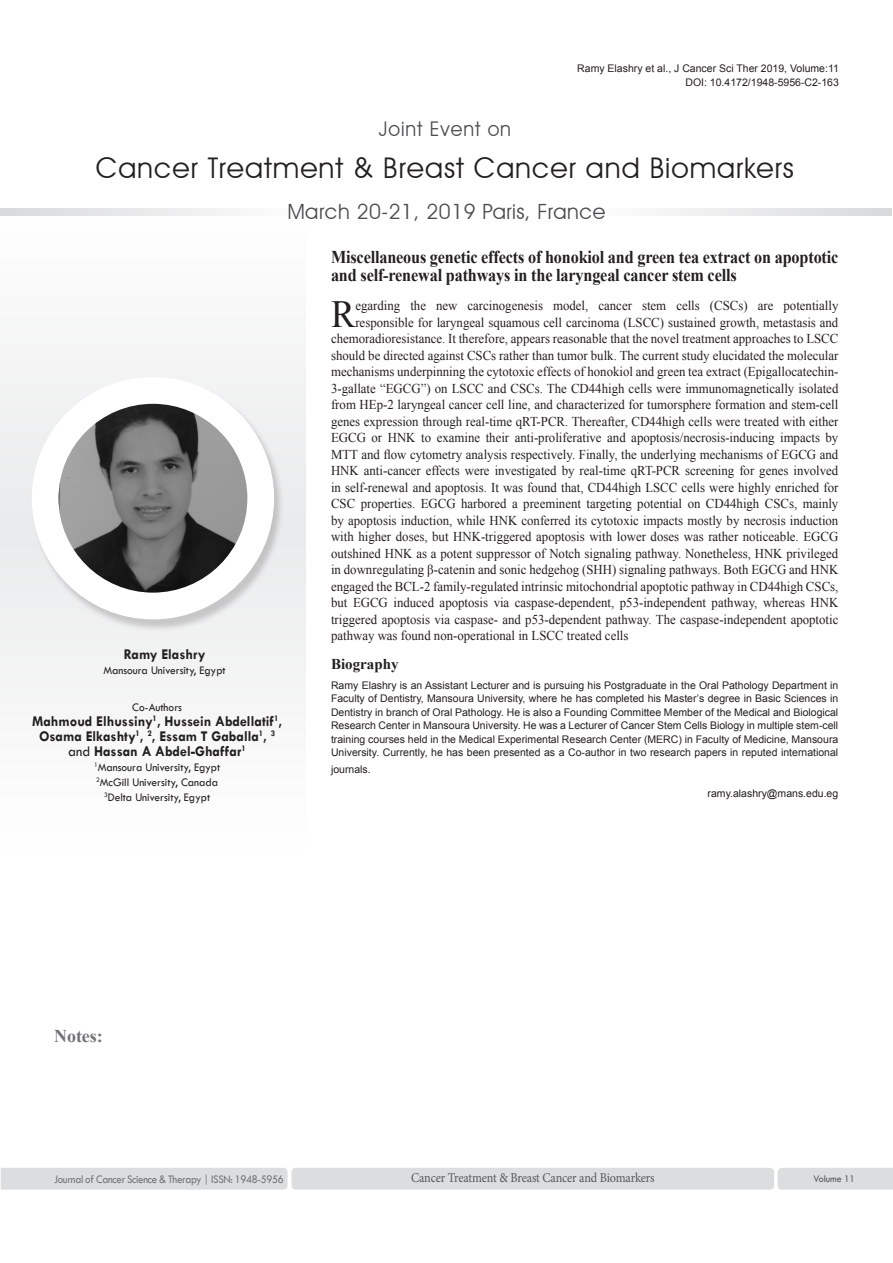
<style>
.page{position:relative;width:893px;height:1263px;background:#fff}
.page>*{position:absolute;margin:0;border:0;box-sizing:border-box;transform-origin:0 0}
.Bio_Heading{font:38.4px "Times New Roman";color:#231f20;scale:.95 1}
.t1{font:28.5px "Avant Garde IT Cby BT";letter-spacing:.035em;color:#231f20}
.t2{font:21px "Avant Garde IT Cby BT";letter-spacing:.025em;color:#4b4c4d}
.t3{font:20.25px "Avant Garde IT Cby BT";letter-spacing:.05em;color:#4b4c4d;scale:.95 1}
.Bio_Heading-2{font:700 18px/18px "Times New Roman";letter-spacing:-.01em;color:#231f20;scale:.9 1}
.t4{font:700 18px "Times New Roman";color:#717275}
.Name{font:700 15px/15px "Tw Cen";color:#231f20;text-align:center;scale:.95 1}
.Bio_Heading-3{font:700 15px "Times New Roman";color:#231f20}
.Bio_Heading-4{font:13.5px "Times New Roman";color:#231f20;scale:.95 1}
.t5{font:13.5px "Minion Pro";letter-spacing:-.015em;color:#57585a;scale:.9 1}
.Name-2{font:12px "Tw Cen";color:#231f20;scale:.95 1}
.t6{font:12px "Tw Cen";letter-spacing:-.025em;color:#717275;scale:.9 1}
.Biography{font:10.5px/13.5px "Arial";color:#231f20;text-align:justify}
.t7{font:10.5px "Tw Cen";letter-spacing:-.01em;color:#57585a;scale:.95 1}
.s1{font-weight:400}
</style>
<div class="page">
<svg style="left:0;top:208px;width:891px;height:8px"></svg>
<div style="left:0;top:535px;width:306px;height:316px;background:#f7f7f8"></div>
<div style="left:0;top:219px;width:306px;height:316px;background:#f7f8f8"></div>
<div style="left:1px;top:1168px;width:287px;height:21px;background:#dcdddf"></div>
<div style="left:291px;top:1168px;width:483px;height:21px;background:#dcdddf;border-radius:4px"></div>
<div style="left:777px;top:1168px;width:116px;height:21px;background:#dcdddf"></div>
<div style="left:31px;top:379px;width:253px;height:253px;background:#231f20;opacity:.2"></div>
<div style="left:32px;top:377px;width:242px;height:242px;background:#fff;border-radius:50%"></div>
<img style="left:59px;top:404px;width:188px;height:189px;border-radius:94px">
<p class="Biography" style="left:577px;top:61px;width:263px">Ramy Elashry et al., J Cancer Sci Ther 2019, Volume:11</p>
<p class="Biography" style="left:685px;top:76px;width:155px">DOI: 10.4172/1948-5956-C2-163</p>
<h3 class="t3" style="left:379px;top:116px;width:141px">Joint Event on</h3>
<h2 class="t1" style="left:96px;top:151px;width:700px">Cancer Treatment &amp; Breast Cancer and Biomarkers</h2>
<h3 class="t2" style="left:287px;top:199px;width:320px">March 20-21, 2019 Paris, France</h3>
<p class="Name" style="left:124px;top:646px;width:87px">Ramy Elashry</p>
<p class="Name-2" style="left:103px;top:663px;width:130px">Mansoura University, Egypt</p>
<p class="Name-2" style="left:132px;top:700px;width:54px">Co-Authors</p>
<p class="Name" style="left:32px;top:714px;width:265px">Mahmoud Elhussiny<sup>1</sup>, Hussein Abdellatif<sup>1</sup>,<br>Osama Elkashty<sup>1</sup>, <sup>2</sup>, Essam T Gaballa<sup>1</sup>, <sup>3 </sup><span class="s1">and</span> Hassan A Abdel-Ghaffar<sup>1</sup></p>
<p class="Name-2" style="left:94px;top:760px;width:134px"><sup>1</sup>Mansoura University, Egypt</p>
<p class="Name-2" style="left:96px;top:775px;width:130px"><sup>2</sup>McGill University, Canada</p>
<p class="Name-2" style="left:104px;top:790px;width:113px"><sup>3</sup>Delta University, Egypt</p>
<p class="Bio_Heading-2" style="left:331px;top:247px;width:565px">Miscellaneous genetic effects of honokiol and green tea extract on apoptotic and self-renewal pathways in the laryngeal cancer stem cells</p>
<p class="Bio_Heading" style="left:331px;top:288px;width:27px">R</p>
<p class="Bio_Heading-4" style="left:355px;top:297px;width:510px">egarding the new carcinogenesis model, cancer stem cells (CSCs) are potentially</p>
<p class="Bio_Heading-4" style="left:355px;top:313px;width:510px">responsible for laryngeal squamous cell carcinoma (LSCC) sustained growth, metastasis and</p>
<p class="Bio_Heading-4" style="left:331px;top:330px;width:536px">chemoradioresistance. It therefore, appears reasonable that the novel treatment approaches to LSCC</p>
<p class="Bio_Heading-4" style="left:331px;top:346px;width:536px">should be directed against CSCs rather than tumor bulk. The current study elucidated the molecular</p>
<p class="Bio_Heading-4" style="left:331px;top:363px;width:536px">mechanisms underpinning the cytotoxic effects of honokiol and green tea extract (Epigallocatechin-</p>
<p class="Bio_Heading-4" style="left:331px;top:379px;width:536px">3-gallate “EGCG”) on LSCC and CSCs. The CD44high cells were immunomagnetically isolated</p>
<p class="Bio_Heading-4" style="left:331px;top:396px;width:536px">from HEp-2 laryngeal cancer cell line, and characterized for tumorsphere formation and stem-cell</p>
<p class="Bio_Heading-4" style="left:331px;top:412px;width:536px">genes expression through real-time qRT-PCR. Thereafter, CD44high cells were treated with either</p>
<p class="Bio_Heading-4" style="left:331px;top:429px;width:536px">EGCG or HNK to examine their anti-proliferative and apoptosis/necrosis-inducing impacts by</p>
<p class="Bio_Heading-4" style="left:331px;top:445px;width:536px">MTT and flow cytometry analysis respectively. Finally, the underlying mechanisms of EGCG and</p>
<p class="Bio_Heading-4" style="left:331px;top:462px;width:536px">HNK anti-cancer effects were investigated by real-time qRT-PCR screening for genes involved</p>
<p class="Bio_Heading-4" style="left:331px;top:478px;width:536px">in self-renewal and apoptosis. It was found that, CD44high LSCC cells were highly enriched for</p>
<p class="Bio_Heading-4" style="left:331px;top:495px;width:536px">CSC properties. EGCG harbored a preeminent targeting potential on CD44high CSCs, mainly</p>
<p class="Bio_Heading-4" style="left:331px;top:511px;width:536px">by apoptosis induction, while HNK conferred its cytotoxic impacts mostly by necrosis induction</p>
<p class="Bio_Heading-4" style="left:331px;top:528px;width:535px">with higher doses, but HNK-triggered apoptosis with lower doses was rather noticeable. EGCG</p>
<p class="Bio_Heading-4" style="left:331px;top:544px;width:535px">outshined HNK as a potent suppressor of Notch signaling pathway. Nonetheless, HNK privileged</p>
<p class="Bio_Heading-4" style="left:331px;top:561px;width:535px">in downregulating β-catenin and sonic hedgehog (SHH) signaling pathways. Both EGCG and HNK</p>
<p class="Bio_Heading-4" style="left:331px;top:577px;width:536px">engaged the BCL-2 family-regulated intrinsic mitochondrial apoptotic pathway in CD44high CSCs,</p>
<p class="Bio_Heading-4" style="left:331px;top:594px;width:535px">but EGCG induced apoptosis via caspase-dependent, p53-independent pathway, whereas HNK</p>
<p class="Bio_Heading-4" style="left:331px;top:610px;width:536px">triggered apoptosis via caspase- and p53-dependent pathway. The caspase-independent apoptotic</p>
<p class="Bio_Heading-4" style="left:331px;top:627px;width:315px">pathway was found non-operational in LSCC treated cells</p>
<p class="Bio_Heading-3" style="left:331px;top:653px;width:69px">Biography</p>
<p class="Biography" style="left:331px;top:678px;width:509px">Ramy Elashry is an Assistant Lecturer and is pursuing his Postgraduate in the Oral Pathology Department in Faculty of Dentistry, Mansoura University, where he has completed his Master’s degree in Basic Sciences in Dentistry in branch of Oral Pathology. He is also a Founding Committee Member of the Medical and Biological Research Center in Mansoura University. He was a Lecturer of Cancer Stem Cells Biology in multiple stem-cell training courses held in the Medical Experimental Research Center (MERC) in Faculty of Medicine, Mansoura University. Currently, he has been presented as a Co-author in two research papers in reputed international</p>
<p class="Biography" style="left:331px;top:762px;width:41px">journals.</p>
<p class="Biography" style="left:708px;top:787px;width:132px">ramy.alashry@mans.edu.eg</p>
<h3 class="t4" style="left:54px;top:1024px;width:50px">Notes:</h3>
<p class="t6" style="left:54px;top:1172px;width:257px">Journal of Cancer Science &amp; Therapy | ISSN: 1948-5956</p>
<p class="t5" style="left:411px;top:1169px;width:272px">Cancer Treatment &amp; Breast Cancer and Biomarkers</p>
<p class="t7" style="left:813px;top:1173px;width:45px">Volume 11</p>
</div>
